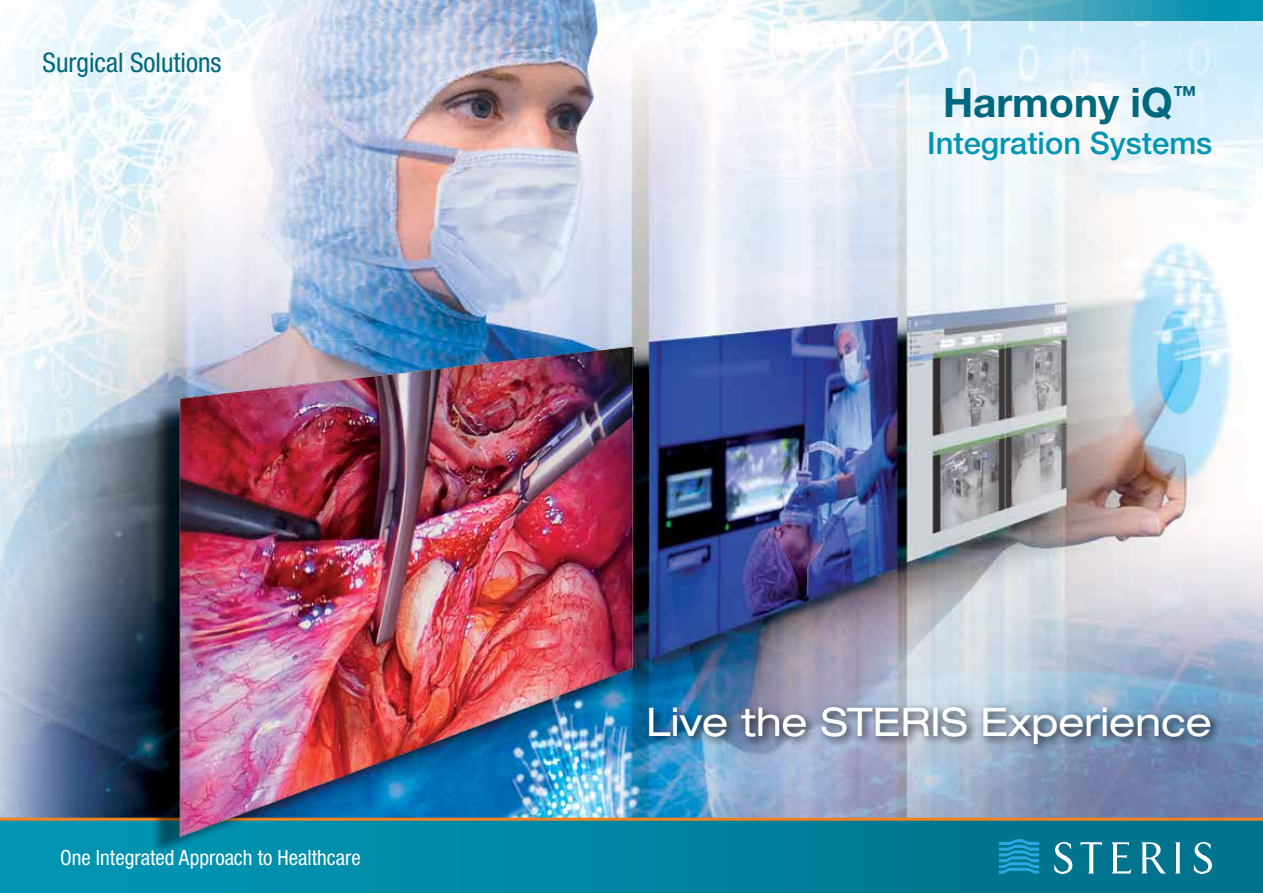
<style>
.page{position:relative;width:1263px;height:893px;background:#fff}
.page>*{position:absolute;margin:0;border:0;box-sizing:border-box;transform-origin:0 0}
.t1{font:700 40.65px "Helvetica Neue LT";color:#00687e}
.t2{font:expanded 39.45px "Helvetica Neue LT";color:#fff}
.t3{font:500 30.9px "Helvetica Neue LT";color:#0095b3}
.t4{font:condensed 27px "Helvetica Neue LT";color:#00687e}
.t5{font:condensed 21px "Helvetica Neue LT";color:#fff}
</style>
<div class="page">
<img style="left:0;top:0;width:1263px;height:818px">
<div style="left:0;top:821px;width:1263px;height:72px;background:linear-gradient(to right,#0098b7,#016f8a)"></div>
<hr style="left:0;top:818px;width:1263px;height:3px;background:#f58220">
<div style="left:645px;top:702px;width:576px;height:52px;background:#000;opacity:.75"></div>
<svg style="left:1194px;top:842px;width:18px;height:32px"></svg>
<svg style="left:1175px;top:842px;width:6px;height:31px"></svg>
<svg style="left:1141px;top:842px;width:25px;height:33px"></svg>
<svg style="left:1111px;top:842px;width:20px;height:31px"></svg>
<svg style="left:1080px;top:842px;width:22px;height:31px"></svg>
<svg style="left:1054px;top:842px;width:18px;height:32px"></svg>
<svg style="left:999px;top:839px;width:40px;height:35px"></svg>
<div style="left:150px;top:345px;width:468px;height:511px;background:#008daa"></div>
<img style="left:5px;top:339px;width:800px;height:503px">
<svg style="left:770px;top:0;width:493px;height:20px;background:#6fbacd"></svg>
<p class="t4" style="left:43px;top:46px;width:180px">Surgical Solutions</p>
<p class="t5" style="left:60px;top:845px;width:302px">One Integrated Approach to Healthcare</p>
<h1 class="t1" style="left:943px;top:77px;width:255px">Harmony iQ<sup>™</sup></h1>
<h3 class="t3" style="left:927px;top:125px;width:287px">Integration Systems</h3>
<h2 class="t2" style="left:646px;top:698px;width:567px">Live the STERIS Experience</h2>
</div>
